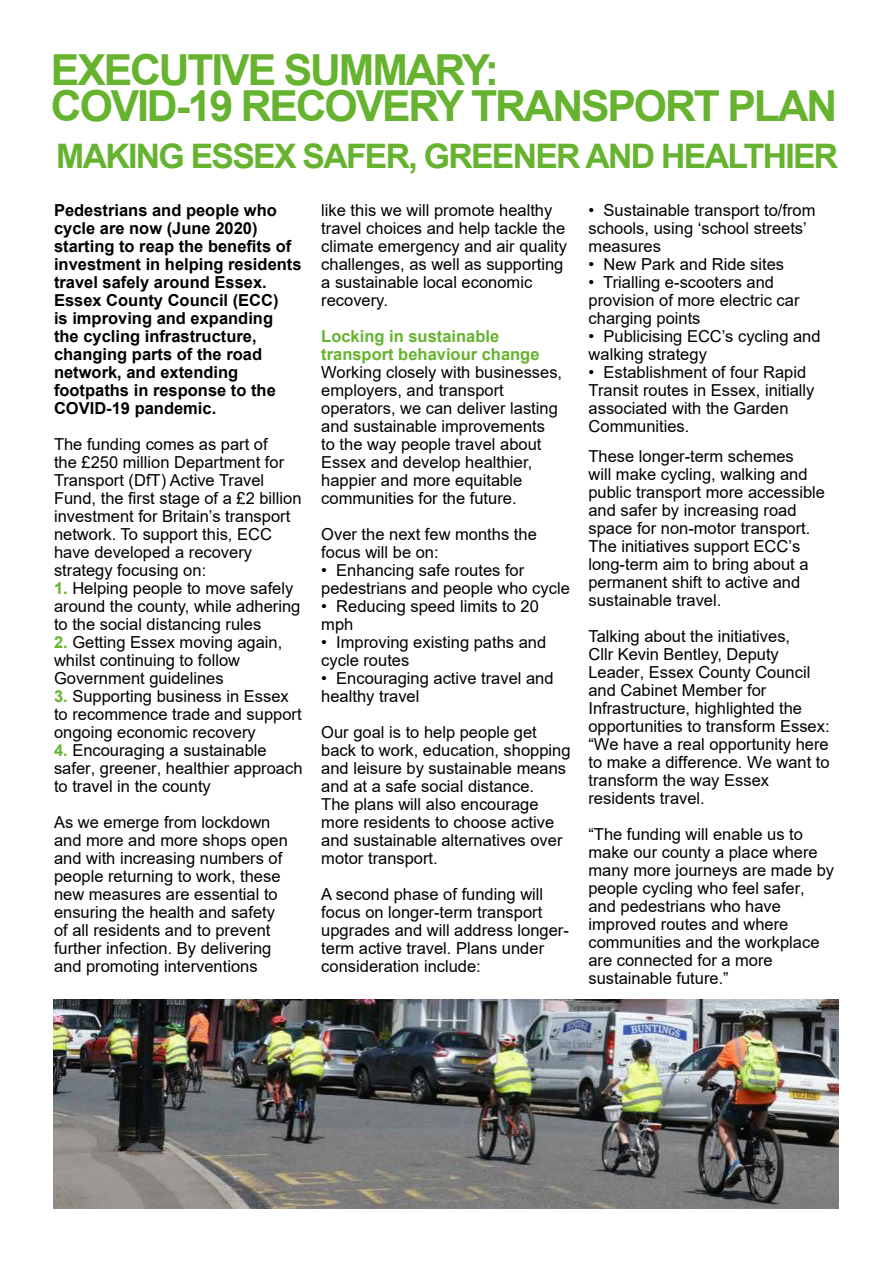
<style>
.page{position:relative;width:893px;height:1263px;background:#fff}
.page>*{position:absolute;margin:0;border:0;box-sizing:border-box;transform-origin:0 0}
.t1{font:700 42.75px/36px "Arial";letter-spacing:-.05em;color:#65b32e}
.t2{font:700 33.75px "Arial";letter-spacing:-.05em;color:#65b32e}
.t3{font:16.5px/18px "Arial";color:#000}
.t4{font:700 16.5px/18px "Arial";color:#000}
.t5{font:700 16.5px/18px "Arial";color:#65b32e}
.s1{font-weight:700;color:#65b32e}
</style>
<div class="page">
<img style="left:54px;top:999px;width:785px;height:210px">
<h1 class="t1" style="left:51px;top:53px;width:788px">EXECUTIVE SUMMARY:<br>COVID-19 RECOVERY TRANSPORT PLAN</h1>
<h2 class="t2" style="left:56px;top:133px;width:783px">MAKING ESSEX SAFER, GREENER AND HEALTHIER</h2>
<p class="t4" style="left:54px;top:201px;width:249px">Pedestrians and people who cycle are now (June 2020) starting to reap the benefits of investment in helping residents travel safely around Essex.<br>Essex County Council (ECC)<br>is improving and expanding the cycling infrastructure, changing parts of the road network, and extending footpaths in response to the<br>COVID-19 pandemic.</p>
<p class="t3" style="left:54px;top:435px;width:249px">The funding comes as part of<br>the £250 million Department for<br>Transport (DfT) Active Travel<br>Fund, the first stage of a £2 billion investment for Britain’s transport network. To support this, ECC have developed a recovery strategy focusing on:</p>
<p class="t3" style="left:54px;top:579px;width:248px"><span class="s1">1.</span> Helping people to move safely around the county, while adhering to the social distancing rules</p>
<p class="t3" style="left:54px;top:633px;width:230px"><span class="s1">2.</span> Getting Essex moving again, whilst continuing to follow<br>Government guidelines</p>
<p class="t3" style="left:54px;top:687px;width:249px"><span class="s1">3.</span> Supporting business in Essex to recommence trade and support ongoing economic recovery</p>
<p class="t3" style="left:54px;top:741px;width:250px"><span class="s1">4.</span> Encouraging a sustainable safer, greener, healthier approach to travel in the county</p>
<p class="t3" style="left:54px;top:813px;width:235px">As we emerge from lockdown and more and more shops open and with increasing numbers of people returning to work, these new measures are essential to ensuring the health and safety of all residents and to prevent further infection. By delivering and promoting interventions</p>
<p class="t3" style="left:589px;top:201px;width:228px">• Sustainable transport to/from schools, using ‘school streets’ measures</p>
<p class="t3" style="left:589px;top:255px;width:197px">• New Park and Ride sites</p>
<p class="t3" style="left:589px;top:273px;width:212px">• Trialling e-scooters and provision of more electric car charging points</p>
<p class="t3" style="left:589px;top:327px;width:233px">• Publicising ECC’s cycling and walking strategy</p>
<p class="t3" style="left:589px;top:363px;width:227px">• Establishment of four Rapid<br>Transit routes in Essex, initially associated with the Garden<br>Communities.</p>
<p class="t3" style="left:588px;top:447px;width:238px">These longer-term schemes<br>will make cycling, walking and public transport more accessible and safer by increasing road space for non-motor transport.<br>The initiatives support ECC’s long-term aim to bring about a permanent shift to active and sustainable travel.</p>
<p class="t3" style="left:588px;top:627px;width:243px">Talking about the initiatives,<br>Cllr Kevin Bentley, Deputy<br>Leader, Essex County Council and Cabinet Member for<br>Infrastructure, highlighted the opportunities to transform Essex: “We have a real opportunity here to make a difference. We want to transform the way Essex residents travel.</p>
<p class="t3" style="left:588px;top:825px;width:247px">“The funding will enable us to make our county a place where many more journeys are made by people cycling who feel safer, and pedestrians who have improved routes and where communities and the workplace are connected for a more sustainable future.”</p>
<p class="t3" style="left:321px;top:201px;width:247px">like this we will promote healthy travel choices and help tackle the climate emergency and air quality challenges, as well as supporting a sustainable local economic recovery.</p>
<p class="t5" style="left:321px;top:327px;width:220px">Locking in sustainable transport behaviour change</p>
<p class="t3" style="left:321px;top:363px;width:242px">Working closely with businesses, employers, and transport operators, we can deliver lasting and sustainable improvements to the way people travel about<br>Essex and develop healthier, happier and more equitable communities for the future.</p>
<p class="t3" style="left:321px;top:525px;width:217px">Over the next few months the focus will be on:</p>
<p class="t3" style="left:321px;top:561px;width:250px">• Enhancing safe routes for pedestrians and people who cycle</p>
<p class="t3" style="left:321px;top:597px;width:219px">• Reducing speed limits to 20 mph</p>
<p class="t3" style="left:321px;top:633px;width:226px">• Improving existing paths and cycle routes</p>
<p class="t3" style="left:321px;top:669px;width:234px">• Encouraging active travel and healthy travel</p>
<p class="t3" style="left:321px;top:723px;width:251px">Our goal is to help people get back to work, education, shopping and leisure by sustainable means and at a safe social distance.<br>The plans will also encourage more residents to choose active and sustainable alternatives over motor transport.</p>
<p class="t3" style="left:321px;top:885px;width:249px">A second phase of funding will focus on longer-term transport upgrades and will address longer&shy;term active travel. Plans under consideration include:</p>
</div>
